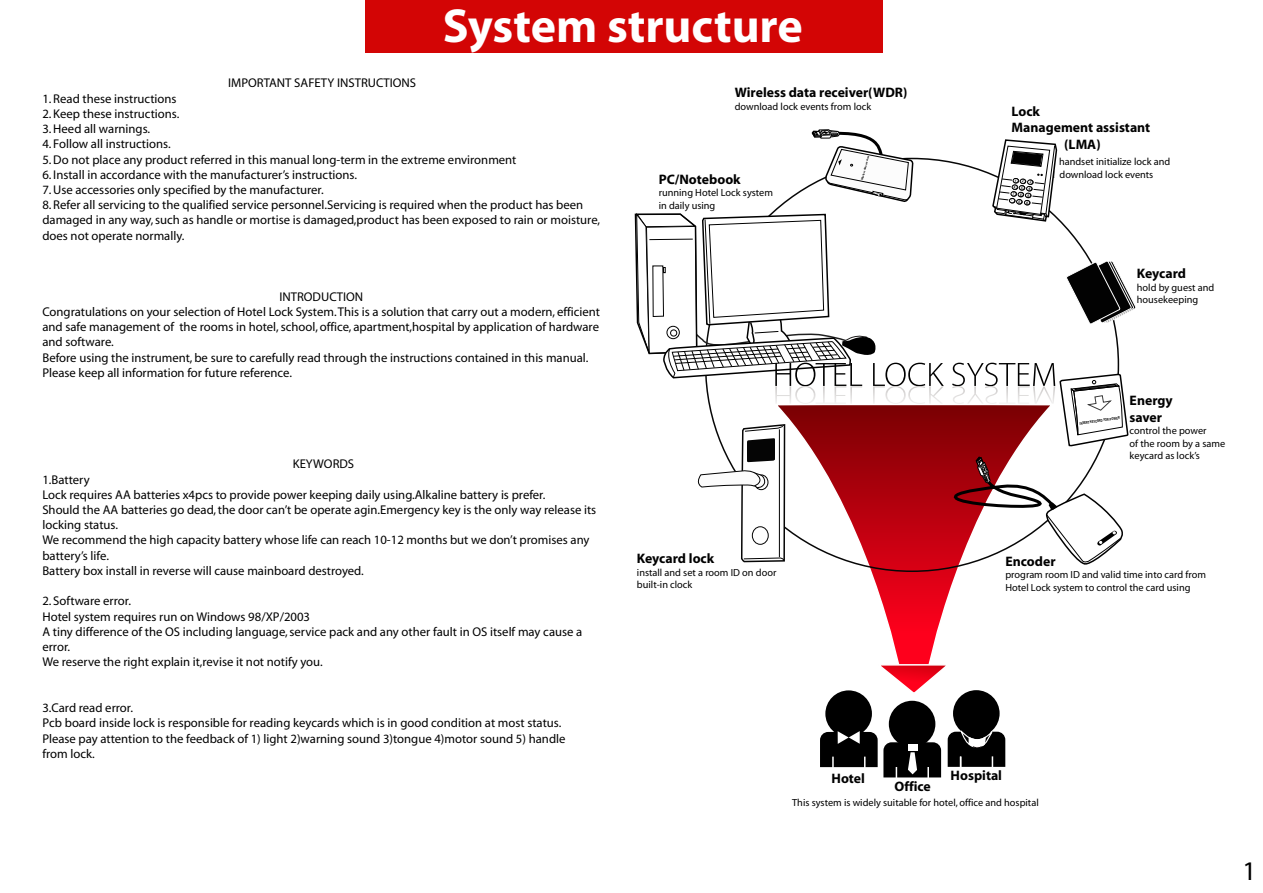
<style>
.page{position:relative;width:1263px;height:893px;background:#fff}
.page>*{position:absolute;margin:0;border:0;box-sizing:border-box;transform-origin:0 0}
.t1{font:700 48px "Myriad";color:#fff}
.t2{font:27px "Myriad";color:#000}
.t3{font:700 13.8px/16.5px "Myriad";color:#000}
.t4{font:12.75px/15.3px "Myriad";color:#000}
.t5{font:10.35px/12.5px "Myriad";color:#000}
.t6{font:500 4.2px "Franklin Gothic";color:#000;scale:.73 1}
.t7{font:700 2.55px "Myriad";color:#000}
</style>
<div class="page">
<svg style="left:870px;top:568px;width:88px;height:95px"></svg>
<svg style="left:881px;top:663px;width:65px;height:30px"></svg>
<div style="left:889px;top:701px;width:46px;height:46px;background:#000;border-radius:50%"></div>
<div style="left:825px;top:690px;width:47px;height:47px;background:#000;border-radius:50%"></div>
<svg style="left:820px;top:731px;width:121px;height:47px"></svg>
<div style="left:953px;top:690px;width:46px;height:47px;background:#000;border-radius:50%"></div>
<svg style="left:948px;top:728px;width:57px;height:39px"></svg>
<div style="left:366px;top:0;width:517px;height:53px;background:#d30505"></div>
<svg style="left:634px;top:129px;width:502px;height:439px"></svg>
<h1 class="t1" style="left:443px;top:1px;width:362px">System structure</h1>
<p class="t4" style="left:228px;top:76px;width:189px">IMPORTANT SAFETY INSTRUCTIONS</p>
<p class="t4" style="left:42px;top:91px;width:136px">1. Read these instructions</p>
<p class="t4" style="left:42px;top:106px;width:139px">2. Keep these instructions.</p>
<p class="t4" style="left:42px;top:122px;width:109px">3. Heed all warnings.</p>
<p class="t4" style="left:42px;top:137px;width:130px">4. Follow all instructions.</p>
<p class="t4" style="left:42px;top:152px;width:476px">5. Do not place any product referred in this manual long-term in the extreme environment</p>
<p class="t4" style="left:42px;top:167px;width:316px">6. Install in accordance with the manufacturer’s instructions.</p>
<p class="t4" style="left:42px;top:183px;width:283px">7. Use accessories only specified by the manufacturer.</p>
<p class="t4" style="left:42px;top:198px;width:559px">8. Refer all servicing to the qualified service personnel.Servicing is required when the product has been damaged in any way, such as handle or mortise is damaged,product has been exposed to rain or moisture, does not operate normally.</p>
<p class="t4" style="left:42px;top:289px;width:559px;text-indent:237px">INTRODUCTION<br>Congratulations on your selection of Hotel Lock System. This is a solution that carry out a modern, efficient and safe management of the rooms in hotel, school, office, apartment,hospital by application of hardware and software.<br>Before using the instrument, be sure to carefully read through the instructions contained in this manual.<br>Please keep all information for future reference.</p>
<p class="t4" style="left:293px;top:457px;width:63px">KEYWORDS</p>
<p class="t4" style="left:42px;top:472px;width:555px">1.Battery<br>Lock requires AA batteries x4pcs to provide power keeping daily using.Alkaline battery is prefer.<br>Should the AA batteries go dead, the door can’t be operate agin.Emergency key is the only way release its locking status.<br>We recommend the high capacity battery whose life can reach 10-12 months but we don’t promises any battery’s life.<br>Battery box install in reverse will cause mainboard destroyed.</p>
<p class="t4" style="left:42px;top:594px;width:90px">2. Software error.</p>
<p class="t4" style="left:42px;top:624px;width:541px">A tiny difference of the OS including language, service pack and any other fault in OS itself may cause a error.<br>We reserve the right explain it,revise it not notify you.</p>
<p class="t4" style="left:42px;top:701px;width:525px">3.Card read error.<br>Pcb board inside lock is responsible for reading keycards which is in good condition at most status.<br>Please pay attention to the feedback of 1) light 2)warning sound 3)tongue 4)motor sound 5) handle from lock.</p>
<p class="t4" style="left:42px;top:609px;width:269px">Hotel system requires run on Windows 98/XP/2003</p>
<p class="t3" style="left:735px;top:85px;width:174px">Wireless data receiver(WDR)</p>
<p class="t5" style="left:735px;top:100px;width:138px">download lock events from lock</p>
<p class="t3" style="left:659px;top:172px;width:84px">PC/Notebook</p>
<p class="t5" style="left:659px;top:187px;width:116px">running Hotel Lock system in daily using</p>
<p class="t7" style="left:861px;top:180px;width:27px;rotate:-75deg">Wireless data receiver</p>
<p class="t3" style="left:637px;top:551px;width:79px">Keycard lock</p>
<p class="t5" style="left:637px;top:567px;width:141px">install and set a room ID on door built-in clock</p>
<p class="t3" style="left:831px;top:771px;width:35px">Hotel</p>
<p class="t3" style="left:894px;top:778px;width:38px">Office</p>
<p class="t3" style="left:1011px;top:103px;width:30px">Lock</p>
<p class="t3" style="left:1011px;top:120px;width:140px">Management assistant</p>
<p class="t3" style="left:1064px;top:136px;width:38px">(LMA)</p>
<p class="t5" style="left:1011px;top:156px;width:160px;text-indent:47px">handset initialize lock and download download lock events</p>
<p class="t3" style="left:1137px;top:266px;width:51px">Keycard</p>
<p class="t5" style="left:1137px;top:282px;width:79px">hold by guest and housekeeping</p>
<p class="t6" style="left:1079px;top:421px;width:57px;rotate:-8deg">INSERT KEYCARD FOR POWER</p>
<p class="t3" style="left:1129px;top:393px;width:45px">Energy saver</p>
<p class="t5" style="left:1129px;top:425px;width:97px">control the power<br>of the room by a same keycard as lock’s</p>
<p class="t3" style="left:1005px;top:553px;width:52px">Encoder</p>
<p class="t5" style="left:1005px;top:569px;width:202px">program room ID and valid time into card from<br>Hotel Lock system to control the card using</p>
<p class="t3" style="left:950px;top:768px;width:53px">Hospital</p>
<p class="t5" style="left:792px;top:797px;width:248px">This system is widely suitable for hotel, office and hospital</p>
<h2 class="t2" style="left:1242px;top:857px;width:15px">1</h2>
</div>
